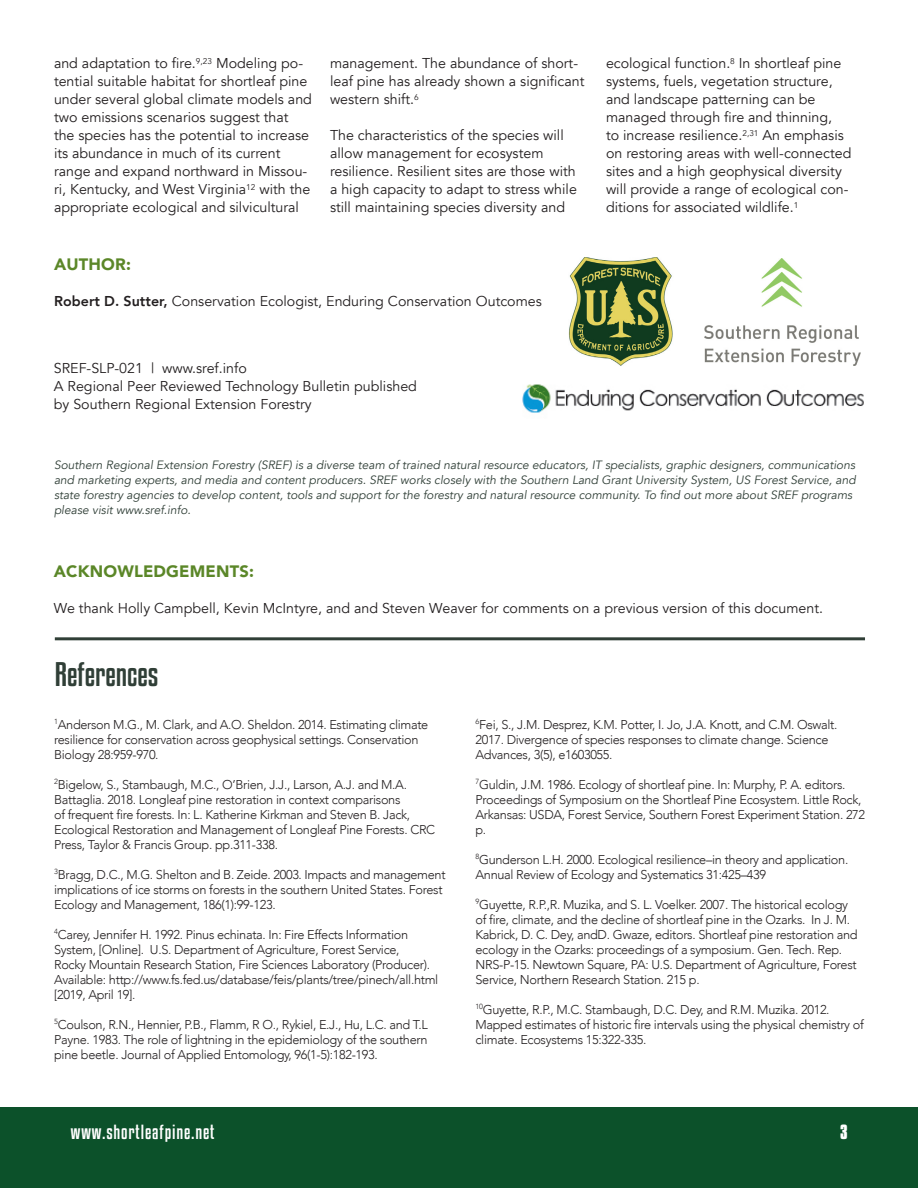
<style>
.page{position:relative;width:918px;height:1188px;background:#fff}
.page>*{position:absolute;margin:0;border:0;box-sizing:border-box;transform-origin:0 0}
.t1{font:30px "Kenyan Coffee Rg";color:#303f37}
.t2{font:18px "Kenyan Coffee Rg";letter-spacing:.05em;color:#fff}
.t3{font:700 18px "Kenyan Coffee Rg";color:#fff}
.t4{font:900 16.5px "Avenir";letter-spacing:.01em;color:#5b8728}
.t5{font:14.25px/18px "Avenir";color:#231f20}
.t6{font:300 12.75px/15px "Avenir";letter-spacing:-.025em;color:#231f20}
.t7{font:italic 12px/15px "Avenir";color:#303f37}
.s1{font-weight:800}
</style>
<div class="page">
<div style="left:0;top:1107px;width:918px;height:81px;background:#0c512a"></div>
<img style="left:522px;top:384px;width:342px;height:29px">
<img style="left:704px;top:258px;width:156px;height:107px">
<img style="left:569px;top:257px;width:104px;height:109px">
<hr style="left:55px;top:637px;width:810px;height:3px;background:#303f37">
<p class="t5" style="left:54px;top:55px;width:260px">and adaptation to fire.<sup>9,23</sup> Modeling po&shy;tential suitable habitat for shortleaf pine under several global climate models and two emissions scenarios suggest that the species has the potential to increase its abundance in much of its current range and expand northward in Missou&shy;ri, Kentucky, and West Virginia<sup>12</sup> with the appropriate ecological and silvicultural</p>
<p class="t5" style="left:330px;top:55px;width:256px">management. The abundance of short&shy;leaf pine has already shown a significant western shift.<sup>6</sup></p>
<p class="t5" style="left:330px;top:127px;width:248px">The characteristics of the species will allow management for ecosystem resilience. Resilient sites are those with a high capacity to adapt to stress while still maintaining species diversity and</p>
<p class="t4" style="left:54px;top:250px;width:78px">AUTHOR:</p>
<p class="t5" style="left:54px;top:292px;width:489px"><span class="s1">Robert D. Sutter,</span> Conservation Ecologist, Enduring Conservation Outcomes</p>
<p class="t5" style="left:54px;top:359px;width:194px">SREF-SLP-021 | www.sref.info</p>
<p class="t5" style="left:54px;top:377px;width:365px">A Regional Peer Reviewed Technology Bulletin published</p>
<p class="t5" style="left:54px;top:395px;width:259px">by Southern Regional Extension Forestry</p>
<p class="t5" style="left:606px;top:55px;width:247px">ecological function.<sup>8</sup> In shortleaf pine systems, fuels, vegetation structure, and landscape patterning can be managed through fire and thinning,<br>to increase resilience.<sup>2,31</sup> An emphasis on restoring areas with well-connected sites and a high geophysical diversity will provide a range of ecological con&shy;ditions for associated wildlife.<sup>1</sup></p>
<p class="t7" style="left:54px;top:458px;width:803px">Southern Regional Extension Forestry (SREF) is a diverse team of trained natural resource educators, IT specialists, graphic designers, communications and marketing experts, and media and content producers. SREF works closely with the Southern Land Grant University System, US Forest Service, and state forestry agencies to develop content, tools and support for the forestry and natural resource community. To find out more about SREF programs please visit www.sref.info.</p>
<p class="t4" style="left:54px;top:557px;width:202px">ACKNOWLEDGEMENTS:</p>
<p class="t5" style="left:54px;top:599px;width:771px">We thank Holly Campbell, Kevin McIntyre, and and Steven Weaver for comments on a previous version of this document.</p>
<p class="t1" style="left:55px;top:653px;width:105px">References</p>
<p class="t6" style="left:54px;top:717px;width:376px"><sup>1</sup>Anderson M.G., M. Clark, and A.O. Sheldon. 2014. Estimating climate resilience for conservation across geophysical settings. Conservation<br>Biology 28:959-970.</p>
<p class="t6" style="left:54px;top:777px;width:383px"><sup>2</sup>Bigelow, S., Stambaugh, M.C., O’Brien, J.J., Larson, A.J. and M.A.<br>Battaglia. 2018. Longleaf pine restoration in context comparisons<br>of frequent fire forests. In: L. Katherine Kirkman and Steven B. Jack, Ecological Restoration and Management of Longleaf Pine Forests. CRC Press, Taylor &amp; Francis Group. pp.311-338.</p>
<p class="t6" style="left:54px;top:867px;width:393px"><sup>3</sup>Bragg, D.C., M.G. Shelton and B. Zeide. 2003. Impacts and management implications of ice storms on forests in the southern United States. Forest<br>Ecology and Management, 186(1):99-123.</p>
<p class="t6" style="left:54px;top:927px;width:386px"><sup>4</sup>Carey, Jennifer H. 1992. Pinus echinata. In: Fire Effects Information System, [Online]. U.S. Department of Agriculture, Forest Service,<br>Rocky Mountain Research Station, Fire Sciences Laboratory (Producer).<br>Available: http://www.fs.fed.us/database/feis/plants/tree/pinech/all.html [2019, April 19].</p>
<p class="t6" style="left:54px;top:1017px;width:375px;text-align:justify"><sup>5</sup>Coulson, R.N., Hennier, P.B., Flamm, R O., Rykiel, E.J., Hu, L.C. and T.L Payne. 1983. The role of lightning in the epidemiology of the southern pine beetle. Journal of Applied Entomology, 96(1-5):182-193.</p>
<p class="t6" style="left:476px;top:717px;width:363px"><sup>6</sup>Fei, S., J.M. Desprez, K.M. Potter, I. Jo, J.A. Knott, and C.M. Oswalt.<br>2017. Divergence of species responses to climate change. Science<br>Advances, 3(5), e1603055.</p>
<p class="t6" style="left:476px;top:777px;width:391px"><sup>7</sup>Guldin, J.M. 1986. Ecology of shortleaf pine. In: Murphy, P. A. editors.<br>Proceedings of Symposium on the Shortleaf Pine Ecosystem. Little Rock, Arkansas: USDA, Forest Service, Southern Forest Experiment Station. 272 p.</p>
<p class="t6" style="left:476px;top:852px;width:374px"><sup>8</sup>Gunderson L.H. 2000. Ecological resilience–in theory and application.<br>Annual Review of Ecology and Systematics 31:425–439</p>
<p class="t6" style="left:476px;top:897px;width:384px"><sup>9</sup>Guyette, R.P.,R. Muzika, and S. L. Voelker. 2007. The historical ecology of fire, climate, and the decline of shortleaf pine in the Ozarks. In J. M.<br>Kabrick, D. C. Dey, andD. Gwaze, editors. Shortleaf pine restoration and ecology in the Ozarks: proceedings of a symposium. Gen. Tech. Rep.<br>NRS-P-15. Newtown Square, PA: U.S. Department of Agriculture, Forest Service, Northern Research Station. 215 p.</p>
<p class="t6" style="left:476px;top:1002px;width:390px"><sup>10</sup>Guyette, R.P., M.C. Stambaugh, D.C. Dey, and R.M. Muzika. 2012.<br>Mapped estimates of historic fire intervals using the physical chemistry of climate. Ecosystems 15:322-335.</p>
<p class="t2" style="left:71px;top:1119px;width:145px">www.shortleafpine.net</p>
<p class="t3" style="left:840px;top:1119px;width:9px">3</p>
</div>
